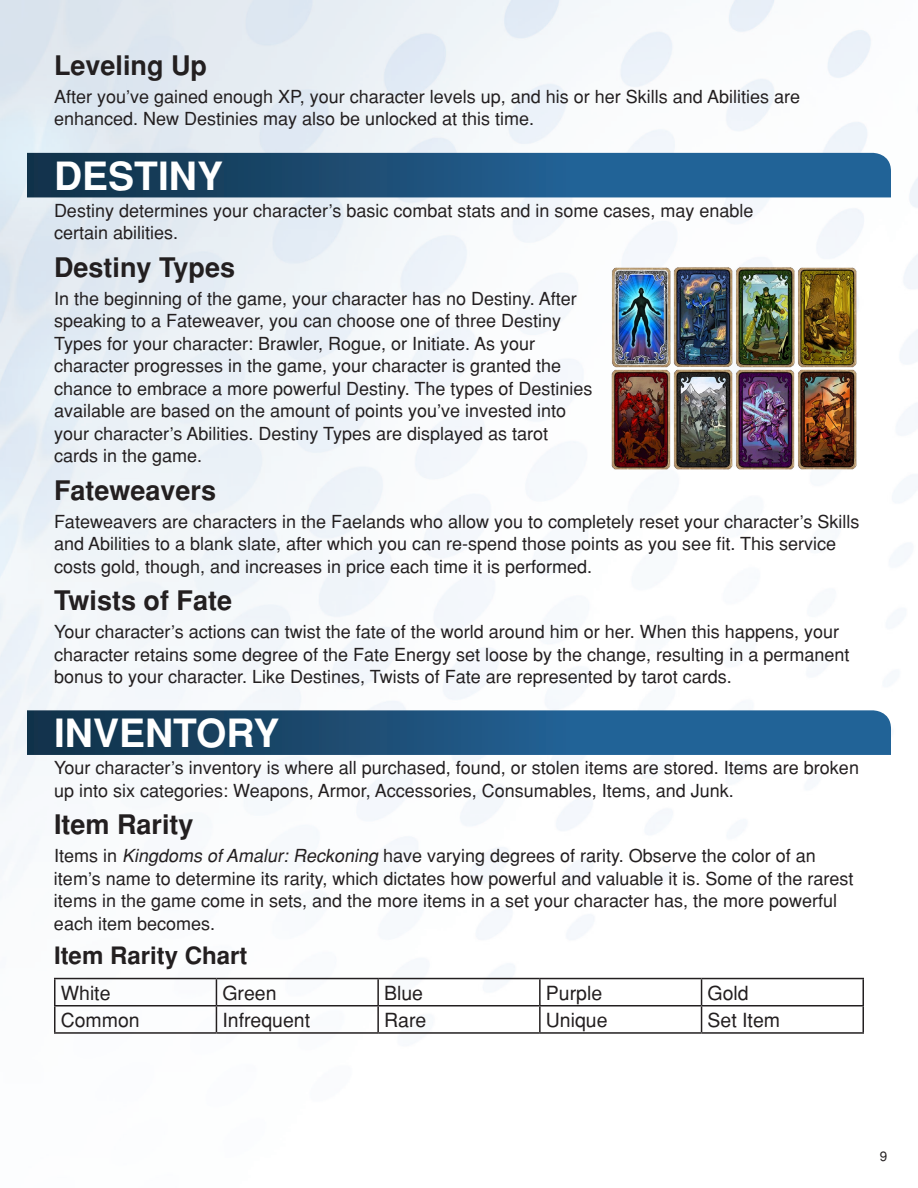
<style>
.page{position:relative;width:918px;height:1188px;background:#fff}
.page>*{position:absolute;margin:0;border:0;box-sizing:border-box;transform-origin:0 0}
.t1{font:700 39px "Helvetica";color:#fff}
.t2{font:700 27px "Helvetica";color:#231f20}
.t3{font:700 24px "Helvetica";color:#231f20}
.t4{font:19.5px "Helvetica";color:#231f20}
.t5{font:18px/22.5px "Helvetica";color:#231f20}
.t6{font:13.5px "Helvetica";color:#231f20}
.s1{font-style:italic}
</style>
<div class="page">
<svg style="left:27px;top:153px;width:864px;height:44px;background:#1c527b"></svg>
<svg style="left:27px;top:710px;width:864px;height:45px;background:#1e537c"></svg>
<hr style="left:377px;top:979px;width:2px;height:26px;background:#231f20">
<hr style="left:539px;top:979px;width:2px;height:26px;background:#231f20">
<hr style="left:54px;top:1005px;width:162px;height:2px;background:#231f20">
<hr style="left:216px;top:1005px;width:162px;height:2px;background:#231f20">
<svg style="left:216px;top:979px;width:1px;height:53px"></svg>
<hr style="left:378px;top:1005px;width:162px;height:2px;background:#231f20">
<hr style="left:377px;top:1007px;width:2px;height:25px;background:#231f20">
<hr style="left:540px;top:1005px;width:162px;height:2px;background:#231f20">
<hr style="left:539px;top:1007px;width:2px;height:25px;background:#231f20">
<hr style="left:702px;top:1005px;width:162px;height:2px;background:#231f20">
<svg style="left:701px;top:979px;width:1px;height:53px"></svg>
<hr style="left:54px;top:978px;width:162px;height:1px;background:#231f20">
<hr style="left:54px;top:979px;width:2px;height:26px;background:#231f20">
<hr style="left:216px;top:978px;width:162px;height:1px;background:#231f20">
<hr style="left:378px;top:978px;width:162px;height:1px;background:#231f20">
<hr style="left:540px;top:978px;width:162px;height:1px;background:#231f20">
<hr style="left:702px;top:978px;width:162px;height:1px;background:#231f20">
<hr style="left:862px;top:979px;width:2px;height:26px;background:#231f20">
<hr style="left:54px;top:1007px;width:2px;height:25px;background:#231f20">
<hr style="left:862px;top:1007px;width:2px;height:25px;background:#231f20">
<hr style="left:54px;top:1032px;width:162px;height:2px;background:#231f20">
<hr style="left:216px;top:1032px;width:162px;height:2px;background:#231f20">
<hr style="left:378px;top:1032px;width:162px;height:2px;background:#231f20">
<hr style="left:540px;top:1032px;width:162px;height:2px;background:#231f20">
<hr style="left:702px;top:1032px;width:162px;height:2px;background:#231f20">
<img style="left:611px;top:266px;width:249px;height:207px">
<h2 class="t2" style="left:54px;top:50px;width:155px">Leveling Up</h2>
<p class="t5" style="left:54px;top:85px;width:748px">After you’ve gained enough XP, your character levels up, and his or her Skills and Abilities are enhanced. New Destinies may also be unlocked at this time.</p>
<h1 class="t1" style="left:54px;top:153px;width:171px">Destiny</h1>
<p class="t5" style="left:54px;top:199px;width:701px">Destiny determines your character’s basic combat stats and in some cases, may enable certain abilities.</p>
<h2 class="t2" style="left:54px;top:251px;width:183px">Destiny Types</h2>
<p class="t5" style="left:54px;top:287px;width:540px">In the beginning of the game, your character has no Destiny. After speaking to a Fateweaver, you can choose one of three Destiny Types for your character: Brawler, Rogue, or Initiate. As your character progresses in the game, your character is granted the chance to embrace a more powerful Destiny. The types of Destinies available are based on the amount of points you’ve invested into your character’s Abilities. Destiny Types are displayed as tarot cards in the game.</p>
<h2 class="t2" style="left:54px;top:474px;width:164px">Fateweavers</h2>
<p class="t5" style="left:54px;top:510px;width:807px">Fateweavers are characters in the Faelands who allow you to completely reset your character’s Skills and Abilities to a blank slate, after which you can re-spend those points as you see fit. This service costs gold, though, and increases in price each time it is performed.</p>
<h2 class="t2" style="left:54px;top:585px;width:180px">Twists of Fate</h2>
<p class="t5" style="left:54px;top:620px;width:797px">Your character’s actions can twist the fate of the world around him or her. When this happens, your character retains some degree of the Fate Energy set loose by the change, resulting in a permanent bonus to your character. Like Destines, Twists of Fate are represented by tarot cards.</p>
<h1 class="t1" style="left:54px;top:711px;width:227px">Inventory</h1>
<p class="t5" style="left:54px;top:756px;width:807px">Your character’s inventory is where all purchased, found, or stolen items are stored. Items are broken up into six categories: Weapons, Armor, Accessories, Consumables, Items, and Junk.</p>
<h2 class="t2" style="left:54px;top:809px;width:141px">Item Rarity</h2>
<p class="t5" style="left:54px;top:844px;width:801px">Items in <span class="s1">Kingdoms ofAmalur: Reckoning</span> have varying degrees of rarity. Observe the color of an item’s name to determine its rarity, which dictates how powerful and valuable it is. Some of the rarest items in the game come in sets, and the more items in a set your character has, the more powerful each item becomes.</p>
<h3 class="t3" style="left:54px;top:942px;width:195px">Item Rarity Chart</h3>
<p class="t4" style="left:61px;top:981px;width:51px">White</p>
<p class="t4" style="left:222px;top:981px;width:56px">Green</p>
<p class="t4" style="left:384px;top:981px;width:41px">Blue</p>
<p class="t4" style="left:546px;top:981px;width:58px">Purple</p>
<p class="t4" style="left:708px;top:981px;width:43px">Gold</p>
<p class="t4" style="left:61px;top:1009px;width:81px">Common</p>
<p class="t4" style="left:222px;top:1009px;width:89px">Infrequent</p>
<p class="t4" style="left:384px;top:1009px;width:44px">Rare</p>
<p class="t4" style="left:546px;top:1009px;width:63px">Unique</p>
<p class="t4" style="left:708px;top:1009px;width:74px">Set Item</p>
<p class="t6" style="left:880px;top:1148px;width:9px">9</p>
</div>
